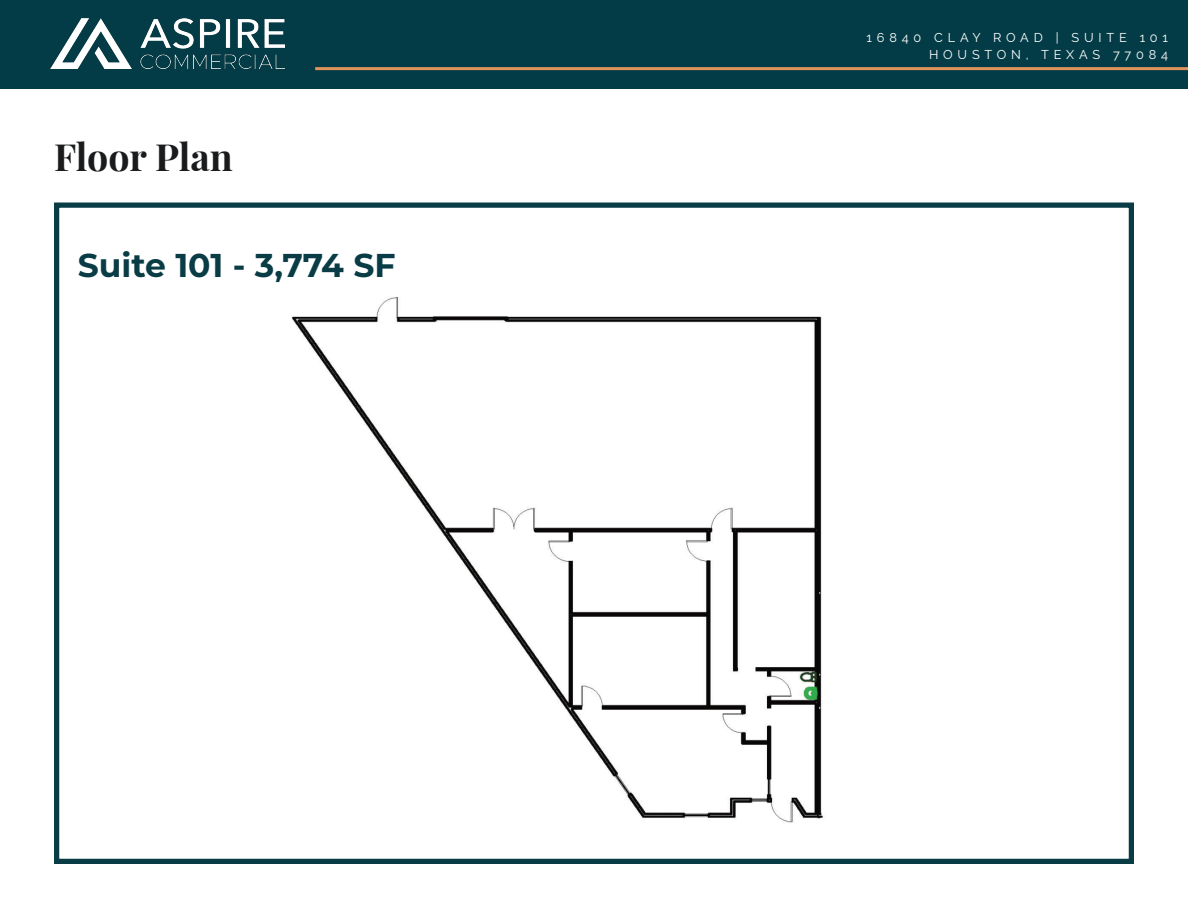
<style>
.page{position:relative;width:1188px;height:918px;background:#fff}
.page>*{position:absolute;margin:0;border:0;box-sizing:border-box;transform-origin:0 0}
.t1{font:700 37.5px "Playfair Display";color:#191b1d}
.t2{font:700 33px "Montserrat";color:#0a3c46}
.t3{font:12.75px "Raleway";letter-spacing:.375em;color:#fff}
</style>
<div class="page">
<div style="left:0;top:0;width:1188px;height:88px;background:#033c46"></div>
<hr style="left:315px;top:67px;width:873px;height:3px;background:#e19459">
<img style="left:50px;top:19px;width:234px;height:50px">
<img style="left:291px;top:297px;width:532px;height:526px">
<div style="left:54px;top:202px;width:1080px;height:662px;border:5px solid #0a3c46"></div>
<p class="t1" style="left:54px;top:128px;width:180px">Floor Plan</p>
<p class="t2" style="left:78px;top:242px;width:319px">Suite 101 - 3,774 SF</p>
<p class="t3" style="left:867px;top:30px;width:303px">16840 CLAY ROAD | SUITE 101</p>
<p class="t3" style="left:929px;top:47px;width:241px">HOUSTON, TEXAS 77084</p>
</div>
